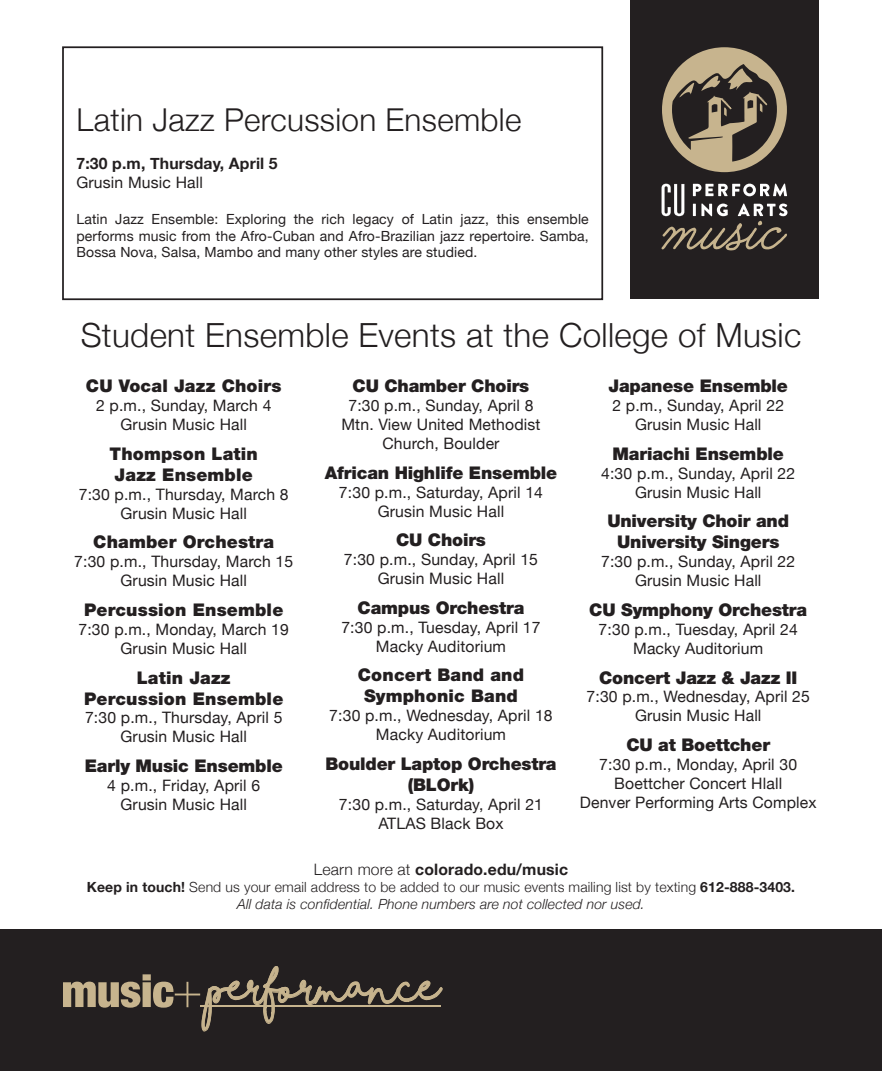
<style>
.page{position:relative;width:882px;height:1071px;background:#fff}
.page>*{position:absolute;margin:0;border:0;box-sizing:border-box;transform-origin:0 0}
.t1{font:700 44.27px "Shorelines Script";color:#c7b48e;scale:.78 1}
.Back_Cover_Header{font:300 33.25px "Helvetica Neue";letter-spacing:.01em;color:#231f20}
.Back_Cover_Header-2{font:300 31.5px "Helvetica Neue";letter-spacing:.01em;color:#231f20}
.Back_cover_subheader{font:900 17.5px/21px "Helvetica Neue LT Std";letter-spacing:-.01em;color:#231f20;text-align:center}
.Back_cover_subheader-2{font:900 17.5px/21px "Helvetica Neue LT Std";letter-spacing:.01em;color:#231f20;text-align:center}
.t2{font:15.75px "Helvetica Neue";letter-spacing:.01em;color:#231f20}
.t3{font:700 15.75px "Helvetica Neue";letter-spacing:.01em;color:#231f20}
.t4{font:14px/16.8px "Helvetica Neue";letter-spacing:.01em;color:#231f20;text-align:justify}
.t5{font:300 14px/16.8px "Helvetica Neue";letter-spacing:.01em;color:#231f20;text-align:center}
.s1{font-weight:300}
.s2{font-weight:700}
.s3{font-style:italic}
</style>
<div class="page">
<div style="left:0;top:929px;width:882px;height:142px;background:#231f20"></div>
<svg style="left:63px;top:967px;width:379px;height:64px"></svg>
<div style="left:630px;top:0;width:189px;height:299px;background:#231f20"></div>
<svg style="left:662px;top:47px;width:125px;height:125px"></svg>
<svg style="left:661px;top:184px;width:127px;height:67px"></svg>
<div style="left:62px;top:46px;width:541px;height:254px;border:2px solid #231f20"></div>
<p class="Back_Cover_Header-2" style="left:76px;top:95px;width:446px">Latin Jazz Percussion Ensemble</p>
<p class="t3" style="left:76px;top:151px;width:203px">7:30 p.m, Thursday, April 5</p>
<p class="t2" style="left:76px;top:171px;width:128px">Grusin Music Hall</p>
<p class="t4" style="left:76px;top:211px;width:514px">Latin Jazz Ensemble: Exploring the rich legacy of Latin jazz, this ensemble performs music from the Afro-Cuban and Afro-Brazilian jazz repertoire. Samba, Bossa Nova, Salsa, Mambo and many other styles are studied.</p>
<p class="Back_Cover_Header" style="left:81px;top:308px;width:722px">Student Ensemble Events at the College of Music</p>
<p class="Back_cover_subheader-2" style="left:86px;top:376px;width:197px">CU Vocal Jazz Choirs</p>
<p class="t2" style="left:96px;top:394px;width:177px">2 p.m., Sunday, March 4</p>
<p class="t2" style="left:121px;top:413px;width:128px">Grusin Music Hall</p>
<p class="Back_cover_subheader-2" style="left:110px;top:443px;width:150px">Thompson Latin</p>
<p class="Back_cover_subheader-2" style="left:115px;top:464px;width:140px">Jazz Ensemble</p>
<p class="t2" style="left:79px;top:483px;width:211px">7:30 p.m., Thursday, March 8</p>
<p class="t2" style="left:121px;top:502px;width:128px">Grusin Music Hall</p>
<p class="Back_cover_subheader-2" style="left:93px;top:532px;width:183px">Chamber Orchestra</p>
<p class="t2" style="left:74px;top:550px;width:220px">7:30 p.m., Thursday, March 15</p>
<p class="t2" style="left:121px;top:569px;width:128px">Grusin Music Hall</p>
<p class="Back_cover_subheader-2" style="left:84px;top:599px;width:201px">Percussion Ensemble</p>
<p class="t2" style="left:79px;top:618px;width:212px">7:30 p.m., Monday, March 19</p>
<p class="t2" style="left:121px;top:637px;width:128px">Grusin Music Hall</p>
<p class="Back_cover_subheader-2" style="left:137px;top:667px;width:95px">Latin Jazz</p>
<p class="Back_cover_subheader-2" style="left:84px;top:688px;width:201px">Percussion Ensemble</p>
<p class="t2" style="left:85px;top:706px;width:199px">7:30 p.m., Thursday, April 5</p>
<p class="t2" style="left:121px;top:725px;width:128px">Grusin Music Hall</p>
<p class="Back_cover_subheader" style="left:85px;top:755px;width:199px">Early Music Ensemble</p>
<p class="t2" style="left:107px;top:774px;width:154px">4 p.m., Friday, April 6</p>
<p class="t2" style="left:121px;top:793px;width:128px">Grusin Music Hall</p>
<p class="Back_cover_subheader" style="left:353px;top:376px;width:178px">CU Chamber Choirs</p>
<p class="t2" style="left:348px;top:394px;width:187px">7:30 p.m., Sunday, April 8</p>
<p class="t2" style="left:341px;top:413px;width:201px">Mtn. View United Methodist</p>
<p class="t2" style="left:382px;top:432px;width:119px">Church, Boulder</p>
<p class="Back_cover_subheader" style="left:325px;top:462px;width:234px">African Highlife Ensemble</p>
<p class="t2" style="left:339px;top:481px;width:206px">7:30 p.m., Saturday, April 14</p>
<p class="t2" style="left:378px;top:500px;width:128px">Grusin Music Hall</p>
<p class="Back_cover_subheader" style="left:396px;top:530px;width:91px">CU Choirs</p>
<p class="t2" style="left:344px;top:548px;width:196px">7:30 p.m., Sunday, April 15</p>
<p class="t2" style="left:378px;top:567px;width:128px">Grusin Music Hall</p>
<p class="Back_cover_subheader" style="left:358px;top:597px;width:168px">Campus Orchestra</p>
<p class="t2" style="left:341px;top:616px;width:201px">7:30 p.m., Tuesday, April 17</p>
<p class="t2" style="left:376px;top:635px;width:132px">Macky Auditorium</p>
<p class="Back_cover_subheader-2" style="left:358px;top:665px;width:168px">Concert Band and<br>Symphonic Band</p>
<p class="t2" style="left:329px;top:704px;width:225px">7:30 p.m., Wednesday, April 18</p>
<p class="t2" style="left:376px;top:723px;width:132px">Macky Auditorium</p>
<p class="Back_cover_subheader" style="left:325px;top:753px;width:233px">Boulder Laptop Orchestra (BLOrk)</p>
<p class="t2" style="left:339px;top:793px;width:206px">7:30 p.m., Saturday, April 21</p>
<p class="t2" style="left:378px;top:812px;width:127px">ATLAS Black Box</p>
<p class="Back_cover_subheader" style="left:609px;top:376px;width:181px">Japanese Ensemble</p>
<p class="t2" style="left:612px;top:394px;width:173px">2 p.m., Sunday, April 22</p>
<p class="t2" style="left:635px;top:413px;width:128px">Grusin Music Hall</p>
<p class="Back_cover_subheader" style="left:613px;top:443px;width:173px">Mariachi Ensemble</p>
<p class="t2" style="left:601px;top:462px;width:196px">4:30 p.m., Sunday, April 22</p>
<p class="t2" style="left:635px;top:481px;width:128px">Grusin Music Hall</p>
<p class="Back_cover_subheader" style="left:607px;top:511px;width:183px">University Choir and<br>University Singers</p>
<p class="t2" style="left:601px;top:550px;width:196px">7:30 p.m., Sunday, April 22</p>
<p class="t2" style="left:635px;top:569px;width:128px">Grusin Music Hall</p>
<p class="Back_cover_subheader" style="left:589px;top:599px;width:219px">CU Symphony Orchestra</p>
<p class="t2" style="left:599px;top:618px;width:201px">7:30 p.m., Tuesday, April 24</p>
<p class="t2" style="left:633px;top:637px;width:132px">Macky Auditorium</p>
<p class="Back_cover_subheader" style="left:599px;top:667px;width:200px">Concert Jazz &amp; Jazz II</p>
<p class="t2" style="left:587px;top:685px;width:225px">7:30 p.m., Wednesday, April 25</p>
<p class="t2" style="left:635px;top:704px;width:128px">Grusin Music Hall</p>
<p class="Back_cover_subheader" style="left:626px;top:734px;width:145px">CU at Boettcher</p>
<p class="t2" style="left:599px;top:753px;width:199px">7:30 p.m., Monday, April 30</p>
<p class="t2" style="left:614px;top:772px;width:169px">Boettcher Concert Hlall</p>
<p class="t2" style="left:580px;top:791px;width:238px">Denver Performing Arts Complex</p>
<p class="t3" style="left:314px;top:857px;width:256px"><span class="s1">Learn more at</span> colorado.edu/music</p>
<p class="t5" style="left:87px;top:878px;width:710px"><span class="s2">Keep in touch!</span> Send us your email address to be added to our music events mailing list by texting <span class="s2">612-888-3403.<br></span><span class="s3">All data is confidential. Phone numbers are not collected nor used.</span></p>
<h1 class="t1" style="left:209px;top:970px;width:298px">peRfoRmance</h1>
</div>
